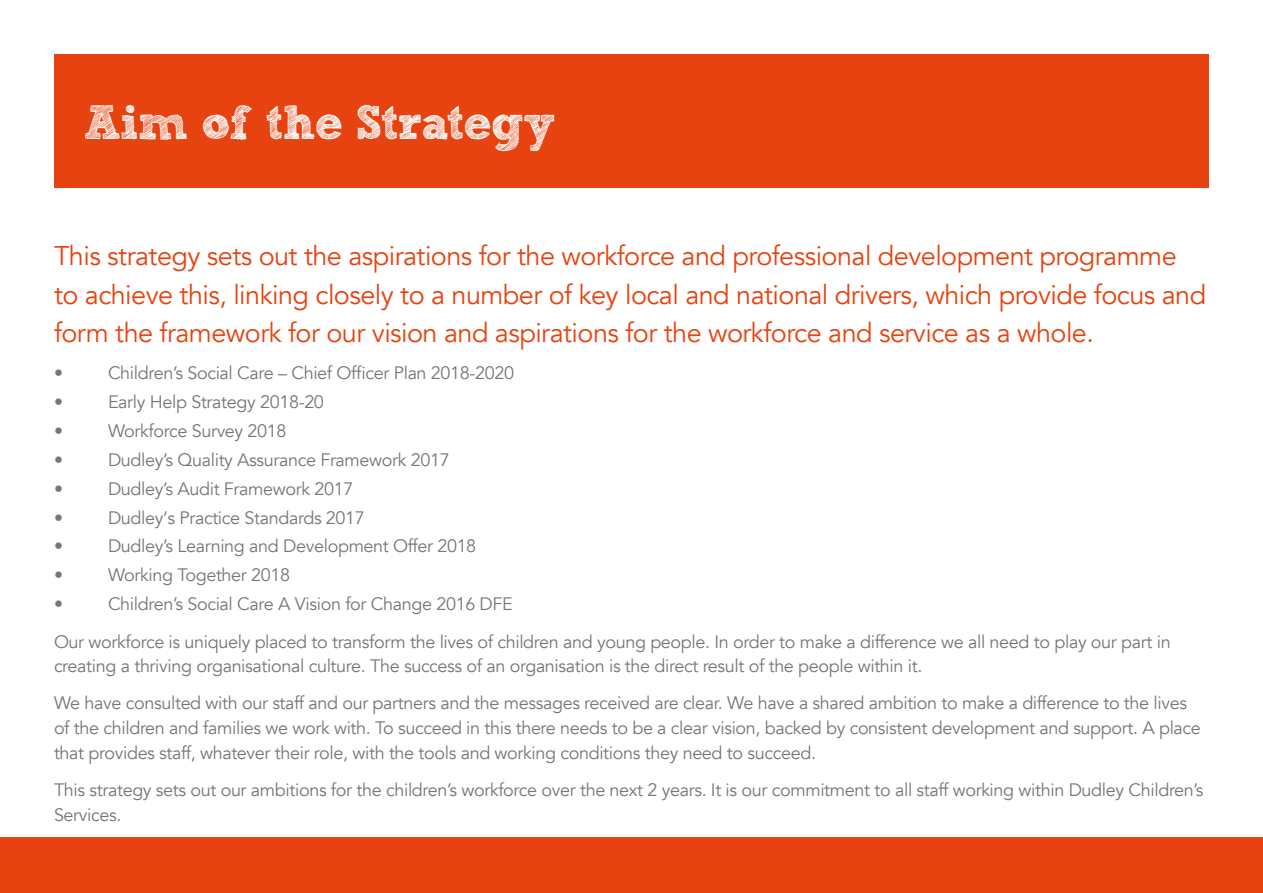
<style>
.page{position:relative;width:1263px;height:893px;background:#fff}
.page>*{position:absolute;margin:0;border:0;box-sizing:border-box;transform-origin:0 0}
.t1{font:700 48px "freeversion Sketch Block";letter-spacing:-.02em;color:#fff}
.t2{font:27px/38.4px "Avenir";letter-spacing:-.02em;color:#e74310}
.t3{font:18px/24.6px "Avenir";letter-spacing:-.02em;color:#73767a}
</style>
<div class="page">
<div style="left:0;top:838px;width:1263px;height:55px;background:#e74310"></div>
<div style="left:54px;top:54px;width:1155px;height:133px;background:#e74310"></div>
<p class="t1" style="left:84px;top:104px;width:473px">Aim of the Strategy</p>
<p class="t2" style="left:54px;top:237px;width:1154px">This strategy sets out the aspirations for the workforce and professional development programme to achieve this, linking closely to a number of key local and national drivers, which provide focus and form the framework for our vision and aspirations for the workforce and service as a whole.</p>
<p class="t3" style="left:54px;top:361px;width:10px">•</p>
<p class="t3" style="left:108px;top:361px;width:408px">Children’s Social Care – Chief Officer Plan 2018-2020</p>
<p class="t3" style="left:54px;top:390px;width:10px">•</p>
<p class="t3" style="left:108px;top:390px;width:217px">Early Help Strategy 2018-20</p>
<p class="t3" style="left:54px;top:419px;width:10px">•</p>
<p class="t3" style="left:108px;top:419px;width:180px">Workforce Survey 2018</p>
<p class="t3" style="left:54px;top:448px;width:10px">•</p>
<p class="t3" style="left:108px;top:448px;width:343px">Dudley’s Quality Assurance Framework 2017</p>
<p class="t3" style="left:54px;top:477px;width:10px">•</p>
<p class="t3" style="left:108px;top:477px;width:247px">Dudley’s Audit Framework 2017</p>
<p class="t3" style="left:54px;top:505px;width:10px">•</p>
<p class="t3" style="left:108px;top:505px;width:258px">Dudley‘s Practice Standards 2017</p>
<p class="t3" style="left:54px;top:534px;width:10px">•</p>
<p class="t3" style="left:108px;top:534px;width:370px">Dudley’s Learning and Development Offer 2018</p>
<p class="t3" style="left:54px;top:563px;width:10px">•</p>
<p class="t3" style="left:108px;top:563px;width:184px">Working Together 2018</p>
<p class="t3" style="left:54px;top:592px;width:10px">•</p>
<p class="t3" style="left:108px;top:592px;width:406px">Children’s Social Care A Vision for Change 2016 DFE</p>
<p class="t3" style="left:54px;top:629px;width:1118px">Our workforce is uniquely placed to transform the lives of children and young people. In order to make a difference we all need to play our part in creating a thriving organisational culture. The success of an organisation is the direct result of the people within it.</p>
<p class="t3" style="left:54px;top:691px;width:1148px">We have consulted with our staff and our partners and the messages received are clear. We have a shared ambition to make a difference to the lives of the children and families we work with. To succeed in this there needs to be a clear vision, backed by consistent development and support. A place that provides staff, whatever their role, with the tools and working conditions they need to succeed.</p>
<p class="t3" style="left:54px;top:778px;width:1151px">This strategy sets out our ambitions for the children’s workforce over the next 2 years. It is our commitment to all staff working within Dudley Children’s<br>Services.</p>
</div>
